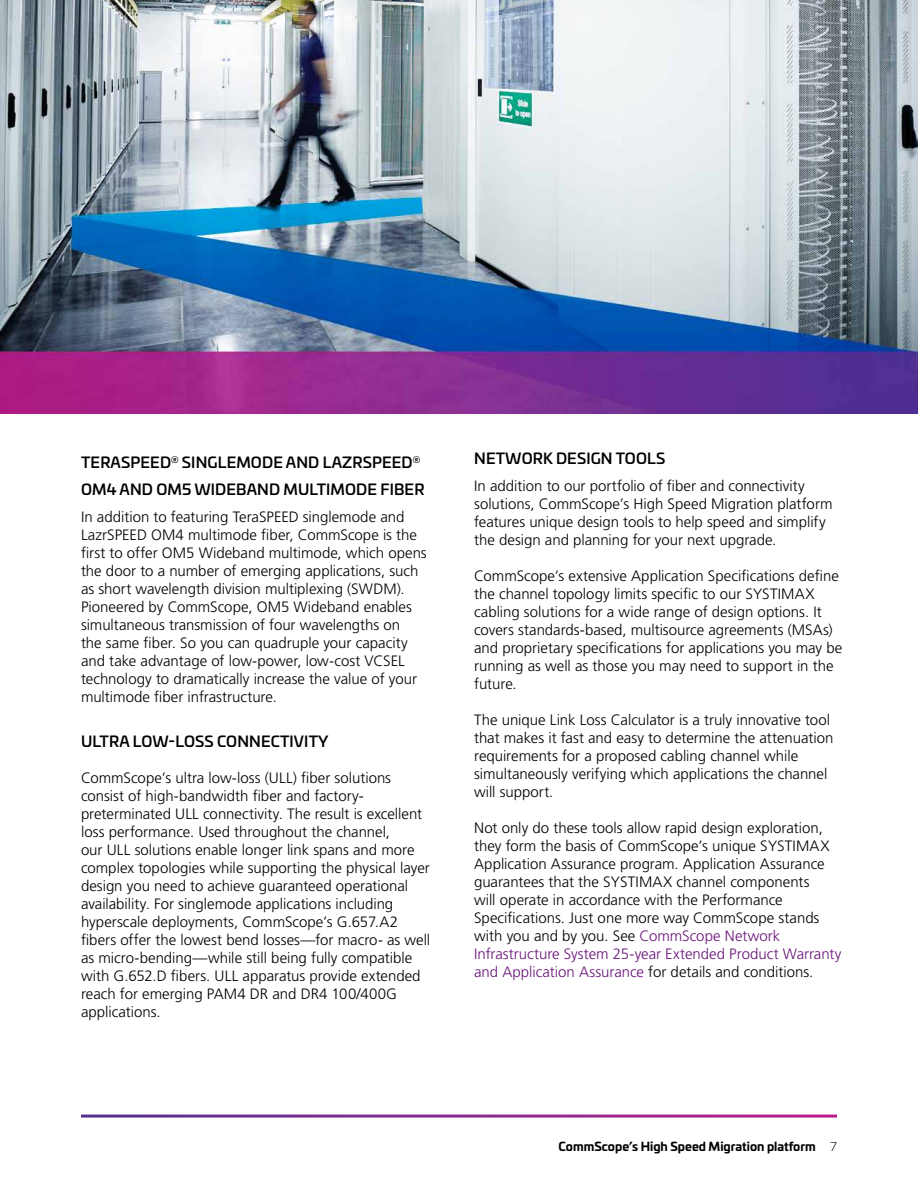
<style>
.page{position:relative;width:918px;height:1188px;background:#fff}
.page>*{position:absolute;margin:0;border:0;box-sizing:border-box;transform-origin:0 0}
.t1{font:300 15px/18px "Frutiger LT Pro";color:#000}
.t2{font:500 15px/27px "Univia Pro";letter-spacing:.01em;color:#000}
.t3{font:700 12px "Univia Pro";color:#000}
.s1{color:#6a147a}
.s2{font-weight:300}
</style>
<div class="page">
<img style="left:0;top:0;width:918px;height:414px">
<p class="t2" style="left:81px;top:448px;width:345px">TERASPEED<sup>®</sup> SINGLEMODE AND LAZRSPEED<sup>®<br></sup>OM4 AND OM5 WIDEBAND MULTIMODE FIBER</p>
<p class="t1" style="left:81px;top:508px;width:347px">In addition to featuring TeraSPEED singlemode and LazrSPEED OM4 multimode fiber, CommScope is the first to offer OM5 Wideband multimode, which opens the door to a number of emerging applications, such as short wavelength division multiplexing (SWDM).<br>Pioneered by CommScope, OM5 Wideband enables simultaneous transmission of four wavelengths on<br>the same fiber. So you can quadruple your capacity and take advantage of low-power, low-cost VCSEL technology to dramatically increase the value of your multimode fiber infrastructure.</p>
<p class="t2" style="left:81px;top:727px;width:249px">ULTRA LOW-LOSS CONNECTIVITY</p>
<p class="t1" style="left:81px;top:769px;width:351px">CommScope’s ultra low-loss (ULL) fiber solutions consist of high-bandwidth fiber and factory&shy;preterminated ULL connectivity. The result is excellent loss performance. Used throughout the channel,<br>our ULL solutions enable longer link spans and more complex topologies while supporting the physical layer design you need to achieve guaranteed operational availability. For singlemode applications including hyperscale deployments, CommScope’s G.657.A2 fibers offer the lowest bend losses—for macro- as well as micro-bending—while still being fully compatible with G.652.D fibers. ULL apparatus provide extended reach for emerging PAM4 DR and DR4 100/400G applications.</p>
<p class="t2" style="left:474px;top:443px;width:193px">NETWORK DESIGN TOOLS</p>
<p class="t1" style="left:474px;top:476px;width:360px">In addition to our portfolio of fiber and connectivity solutions, CommScope’s High Speed Migration platform features unique design tools to help speed and simplify the design and planning for your next upgrade.</p>
<p class="t1" style="left:474px;top:566px;width:370px">CommScope’s extensive Application Specifications define the channel topology limits specific to our SYSTIMAX cabling solutions for a wide range of design options. It covers standards-based, multisource agreements (MSAs) and proprietary specifications for applications you may be running as well as those you may need to support in the future.</p>
<p class="t1" style="left:474px;top:710px;width:361px">The unique Link Loss Calculator is a truly innovative tool that makes it fast and easy to determine the attenuation requirements for a proposed cabling channel while simultaneously verifying which applications the channel will support.</p>
<p class="t1" style="left:474px;top:818px;width:369px">Not only do these tools allow rapid design exploration, they form the basis of CommScope’s unique SYSTIMAX Application Assurance program. Application Assurance guarantees that the SYSTIMAX channel components<br>will operate in accordance with the Performance Specifications. Just one more way CommScope stands with you and by you. See <span class="s1">CommScope Network Infrastructure System 25-year Extended Product Warranty and Application Assurance</span> for details and conditions.</p>
<p class="t3" style="left:559px;top:1137px;width:280px">CommScope’s High Speed Migration platform <span class="s2">7</span></p>
</div>
